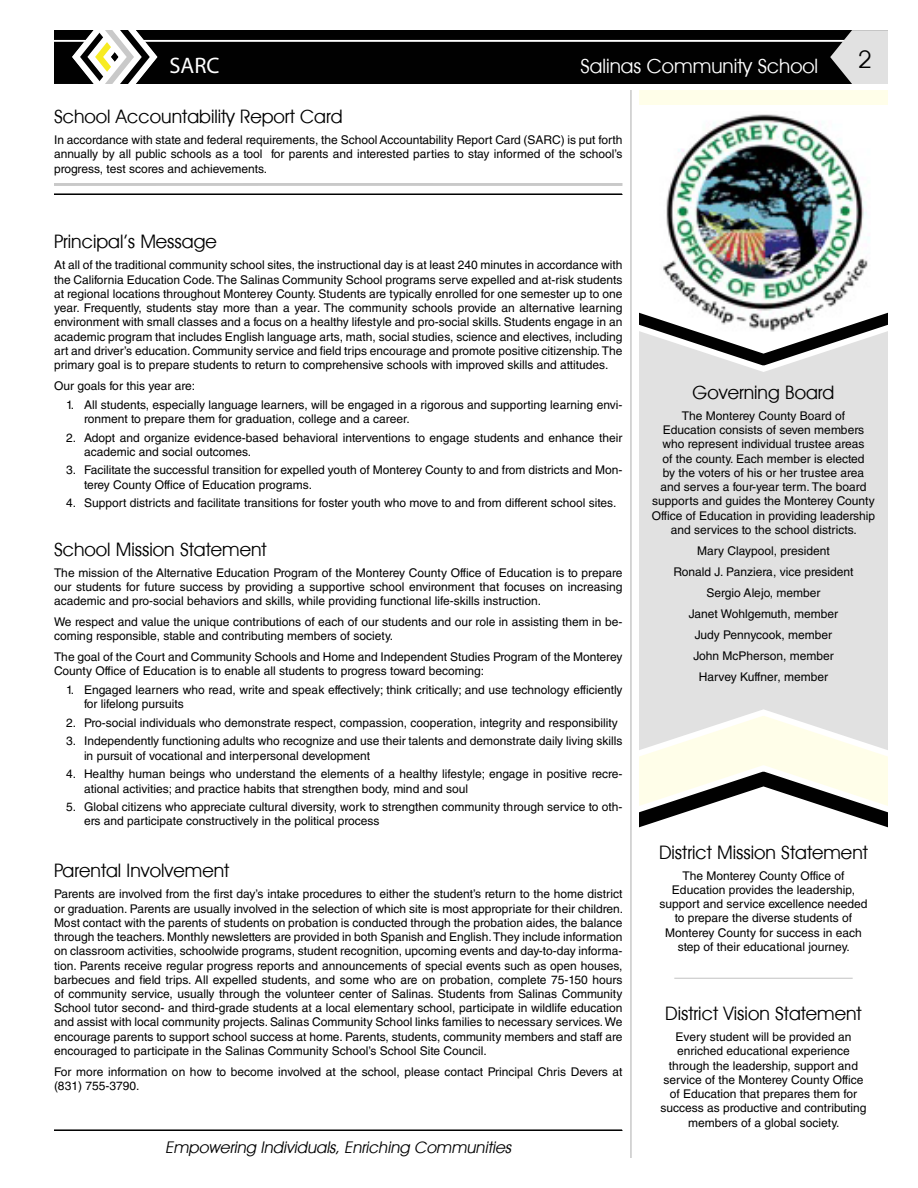
<style>
.page{position:relative;width:918px;height:1188px;background:#fff}
.page>*{position:absolute;margin:0;border:0;box-sizing:border-box;transform-origin:0 0}
.t1{font:30px "Avant Garde T.";color:#010101}
.t2{font:24px "Avant Garde T.";color:#fff}
.t3{font:22.5px "Avant Garde T.";color:#010101}
.t4{font:22.5px "Myriad Pro";color:#fff}
.t5{font:italic 19.5px "Avant Garde T.";color:#010101}
.t6{font:12px/14.2px "Helvetica LT Std";color:#010101}
</style>
<div class="page">
<div style="left:54px;top:30px;width:776px;height:54px;background:#010101"></div>
<hr style="left:54px;top:40px;width:834px;height:2px;background:#fff">
<svg style="left:830px;top:30px;width:58px;height:54px;background:#b7b7b7"></svg>
<svg style="left:67px;top:30px;width:95px;height:54px"></svg>
<svg style="left:630px;top:376px;width:258px;height:385px;background:#e3e3e2"></svg>
<svg style="left:630px;top:358px;width:258px;height:18px;background:#dbdbdb"></svg>
<svg style="left:54px;top:183px;width:569px;height:12px"></svg>
<svg style="left:630px;top:840px;width:223px;height:318px"></svg>
<svg style="left:630px;top:761px;width:258px;height:79px"></svg>
<hr style="left:674px;top:978px;width:179px;height:1px;background:#c9c9c9">
<img style="left:630px;top:102px;width:258px;height:256px">
<svg style="left:54px;top:1120px;width:577px;height:20px"></svg>
<h3 class="t4" style="left:170px;top:51px;width:52px">SARC</h3>
<h2 class="t2" style="left:581px;top:53px;width:239px">Salinas Community School</h2>
<h1 class="t1" style="left:858px;top:44px;width:16px">2</h1>
<h3 class="t3" style="left:54px;top:105px;width:290px">School Accountability Report Card</h3>
<p class="t6" style="left:54px;top:133px;width:570px;text-align:justify">In accordance with state and federal requirements, the School Accountability Report Card (SARC) is put forth annually by all public schools as a tool for parents and interested parties to stay informed of the school’s progress, test scores and achievements.</p>
<h3 class="t3" style="left:54px;top:230px;width:164px">Principal’s Message</h3>
<p class="t6" style="left:54px;top:258px;width:570px;text-align:justify">At all of the traditional community school sites, the instructional day is at least 240 minutes in accordance with the California Education Code. The Salinas Community School programs serve expelled and at-risk students at regional locations throughout Monterey County. Students are typically enrolled for one semester up to one year. Frequently, students stay more than a year. The community schools provide an alternative learning environment with small classes and a focus on a healthy lifestyle and pro-social skills. Students engage in an academic program that includes English language arts, math, social studies, science and electives, including art and driver’s education. Community service and field trips encourage and promote positive citizenship. The primary goal is to prepare students to return to comprehensive schools with improved skills and attitudes.</p>
<p class="t6" style="left:54px;top:379px;width:143px">Our goals for this year are:</p>
<p class="t6" style="left:84px;top:397px;width:540px;text-indent:-18px">1. All students, especially language learners, will be engaged in a rigorous and supporting learning envi&shy;ronment to prepare them for graduation, college and a career.</p>
<p class="t6" style="left:84px;top:430px;width:540px;text-indent:-18px">2. Adopt and organize evidence-based behavioral interventions to engage students and enhance their academic and social outcomes.</p>
<p class="t6" style="left:84px;top:463px;width:540px;text-indent:-18px">3. Facilitate the successful transition for expelled youth of Monterey County to and from districts and Mon&shy;terey County Office of Education programs.</p>
<p class="t6" style="left:66px;top:496px;width:552px">4. Support districts and facilitate transitions for foster youth who move to and from different school sites.</p>
<h3 class="t3" style="left:54px;top:537px;width:214px">School Mission Statement</h3>
<p class="t6" style="left:54px;top:565px;width:570px;text-align:justify">The mission of the Alternative Education Program of the Monterey County Office of Education is to prepare our students for future success by providing a supportive school environment that focuses on increasing academic and pro-social behaviors and skills, while providing functional life-skills instruction.</p>
<p class="t6" style="left:54px;top:615px;width:570px">We respect and value the unique contributions of each of our students and our role in assisting them in be&shy;coming responsible, stable and contributing members of society.</p>
<p class="t6" style="left:54px;top:650px;width:570px">The goal of the Court and Community Schools and Home and Independent Studies Program of the Monterey<br>County Office of Education is to enable all students to progress toward becoming:</p>
<p class="t6" style="left:84px;top:683px;width:540px;text-indent:-18px">1. Engaged learners who read, write and speak effectively; think critically; and use technology efficiently for lifelong pursuits</p>
<p class="t6" style="left:66px;top:716px;width:553px">2. Pro-social individuals who demonstrate respect, compassion, cooperation, integrity and responsibility</p>
<p class="t6" style="left:84px;top:734px;width:540px;text-indent:-18px">3. Independently functioning adults who recognize and use their talents and demonstrate daily living skills in pursuit of vocational and interpersonal development</p>
<p class="t6" style="left:84px;top:767px;width:540px;text-indent:-18px">4. Healthy human beings who understand the elements of a healthy lifestyle; engage in positive recre&shy;ational activities; and practice habits that strengthen body, mind and soul</p>
<p class="t6" style="left:84px;top:800px;width:540px;text-indent:-18px">5. Global citizens who appreciate cultural diversity, work to strengthen community through service to oth&shy;ers and participate constructively in the political process</p>
<h3 class="t3" style="left:54px;top:859px;width:177px">Parental Involvement</h3>
<p class="t6" style="left:54px;top:887px;width:571px;text-align:justify">Parents are involved from the first day’s intake procedures to either the student’s return to the home district or graduation. Parents are usually involved in the selection of which site is most appropriate for their children.<br>Most contact with the parents of students on probation is conducted through the probation aides, the balance through the teachers. Monthly newsletters are provided in both Spanish and English. They include information on classroom activities, schoolwide programs, student recognition, upcoming events and day-to-day informa&shy;tion. Parents receive regular progress reports and announcements of special events such as open houses, barbecues and field trips. All expelled students, and some who are on probation, complete 75-150 hours of community service, usually through the volunteer center of Salinas. Students from Salinas Community School tutor second- and third-grade students at a local elementary school, participate in wildlife education and assist with local community projects. Salinas Community School links families to necessary services. We encourage parents to support school success at home. Parents, students, community members and staff are encouraged to participate in the Salinas Community School’s School Site Council.</p>
<p class="t6" style="left:54px;top:1065px;width:570px">For more information on how to become involved at the school, please contact Principal Chris Devers at (831) 755-3790.</p>
<h3 class="t5" style="left:165px;top:1137px;width:351px">Empowering Individuals,Enriching Communities</h3>
<h3 class="t3" style="left:693px;top:381px;width:143px">Governing Board</h3>
<p class="t6" style="left:652px;top:408px;width:225px;text-align:center">The Monterey County Board of<br>Education consists of seven members who represent individual trustee areas<br>of the county. Each member is elected<br>by the voters of his or her trustee area and serves a four-year term. The board supports and guides the Monterey County Office of Education in providing leadership and services to the school districts.</p>
<p class="t6" style="left:674px;top:540px;width:181px;line-height:21px;text-align:center">Mary Claypool, president<br>Ronald J. Panziera, vice president<br>Sergio Alejo, member<br>Janet Wohlgemuth, member<br>Judy Pennycook, member<br>John McPherson, member<br>Harvey Kuffner, member</p>
<h3 class="t3" style="left:659px;top:841px;width:210px">District Mission Statement</h3>
<p class="t6" style="left:659px;top:868px;width:210px;text-align:center">The Monterey County Office of Education provides the leadership, support and service excellence needed to prepare the diverse students of Monterey County for success in each step of their educational journey.</p>
<h3 class="t3" style="left:665px;top:1002px;width:198px">District Vision Statement</h3>
<p class="t6" style="left:660px;top:1030px;width:208px;text-align:center">Every student will be provided an enriched educational experience through the leadership, support and service of the Monterey County Office of Education that prepares them for success as productive and contributing members of a global society.</p>
</div>
